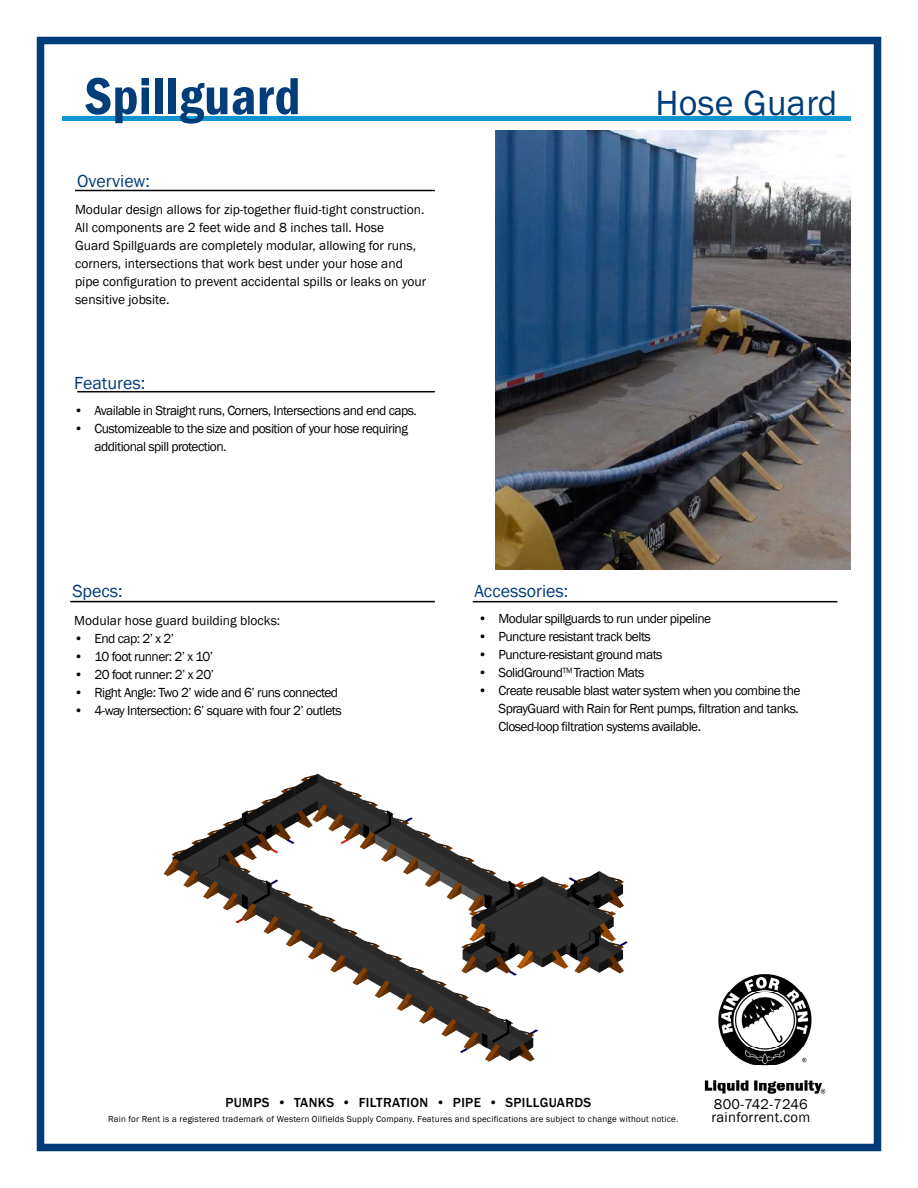
<style>
.page{position:relative;width:918px;height:1188px;background:#fff}
.page>*{position:absolute;margin:0;border:0;box-sizing:border-box;transform-origin:0 0}
.t1{font:600 condensed 54px "Franklin Gothic";letter-spacing:.01em;color:#003d79}
.t2{font:36px "Franklin Gothic";letter-spacing:.01em;color:#003d79}
.t3{font:18px "Franklin Gothic";color:#003d79}
.t4{font:14.55px/13.5px "Franklin Gothic";letter-spacing:.02em;color:#000}
.t5{font:13.5px/18px "Franklin Gothic";letter-spacing:-.04em;color:#000}
.t6{font:13.5px/18px "Franklin Gothic";color:#000}
.t7{font:500 13.5px "Franklin Gothic";letter-spacing:.025em;color:#000}
.t8{font:9px "Franklin Gothic";letter-spacing:.025em;color:#000}
</style>
<div class="page">
<div style="left:37px;top:37px;width:844px;height:1114px;border:8px solid #003d79"></div>
<hr style="left:62px;top:117px;width:788px;height:4px;background:#1296d1">
<img style="left:495px;top:130px;width:355px;height:440px">
<hr style="left:75px;top:190px;width:360px;height:1px;background:#000">
<hr style="left:77px;top:391px;width:358px;height:1px;background:#000">
<hr style="left:70px;top:601px;width:365px;height:1px;background:#000">
<hr style="left:473px;top:601px;width:364px;height:1px;background:#000">
<img style="left:163px;top:773px;width:465px;height:289px">
<div style="left:84px;top:1042px;width:351px;height:40px;background:#fff"></div>
<img style="left:704px;top:974px;width:122px;height:120px">
<h1 class="t1" style="left:84px;top:74px;width:218px">Spillguard</h1>
<h3 class="t3" style="left:77px;top:173px;width:74px">Overview:</h3>
<p class="t6" style="left:75px;top:201px;width:353px">Modular design allows for zip-together fluid-tight construction.<br>All components are 2 feet wide and 8 inches tall. Hose<br>Guard Spillguards are completely modular, allowing for runs, corners, intersections that work best under your hose and pipe configuration to prevent accidental spills or leaks on your sensitive jobsite.</p>
<h3 class="t3" style="left:74px;top:375px;width:73px">Features:</h3>
<p class="t5" style="left:74px;top:402px;width:344px">• Available in Straight runs, Corners, Intersections and end caps.</p>
<p class="t5" style="left:95px;top:420px;width:315px;text-indent:-20px">• Customizeable to the size and position of your hose requiring additional spill protection.</p>
<h2 class="t2" style="left:655px;top:80px;width:184px">Hose Guard</h2>
<h3 class="t3" style="left:72px;top:584px;width:52px">Specs:</h3>
<p class="t6" style="left:74px;top:612px;width:208px">Modular hose guard building blocks:</p>
<p class="t5" style="left:74px;top:630px;width:101px">• End cap: 2’ x 2’</p>
<p class="t5" style="left:74px;top:648px;width:140px">• 10 foot runner: 2’ x 10’</p>
<p class="t5" style="left:74px;top:666px;width:141px">• 20 foot runner: 2’ x 20’</p>
<p class="t5" style="left:74px;top:684px;width:265px">• Right Angle: Two 2’ wide and 6’ runs connected</p>
<p class="t5" style="left:74px;top:702px;width:269px">• 4-way Intersection: 6’ square with four 2’ outlets</p>
<h3 class="t3" style="left:474px;top:584px;width:95px">Accessories:</h3>
<p class="t5" style="left:478px;top:610px;width:234px">• Modular spillguards to run under pipeline</p>
<p class="t5" style="left:478px;top:628px;width:174px">• Puncture resistant track belts</p>
<p class="t5" style="left:478px;top:646px;width:186px">• Puncture-resistant ground mats</p>
<p class="t5" style="left:478px;top:664px;width:168px">• SolidGround<sup>TM</sup> Traction Mats</p>
<p class="t5" style="left:499px;top:682px;width:303px;text-indent:-20px">• Create reusable blast water system when you combine the<br>SprayGuard with Rain for Rent pumps, filtration and tanks.<br>Closed-loop filtration systems available.</p>
<p class="t7" style="left:226px;top:1094px;width:367px">PUMPS • TANKS • FILTRATION • PIPE • SPILLGUARDS</p>
<p class="t8" style="left:108px;top:1114px;width:572px">Rain for Rent is a registered trademark of Western Oilfields Supply Company. Features and specifications are subject to change without notice.</p>
<p class="t4" style="left:711px;top:1098px;width:100px">800-742-7246 rainforrent.com</p>
</div>
